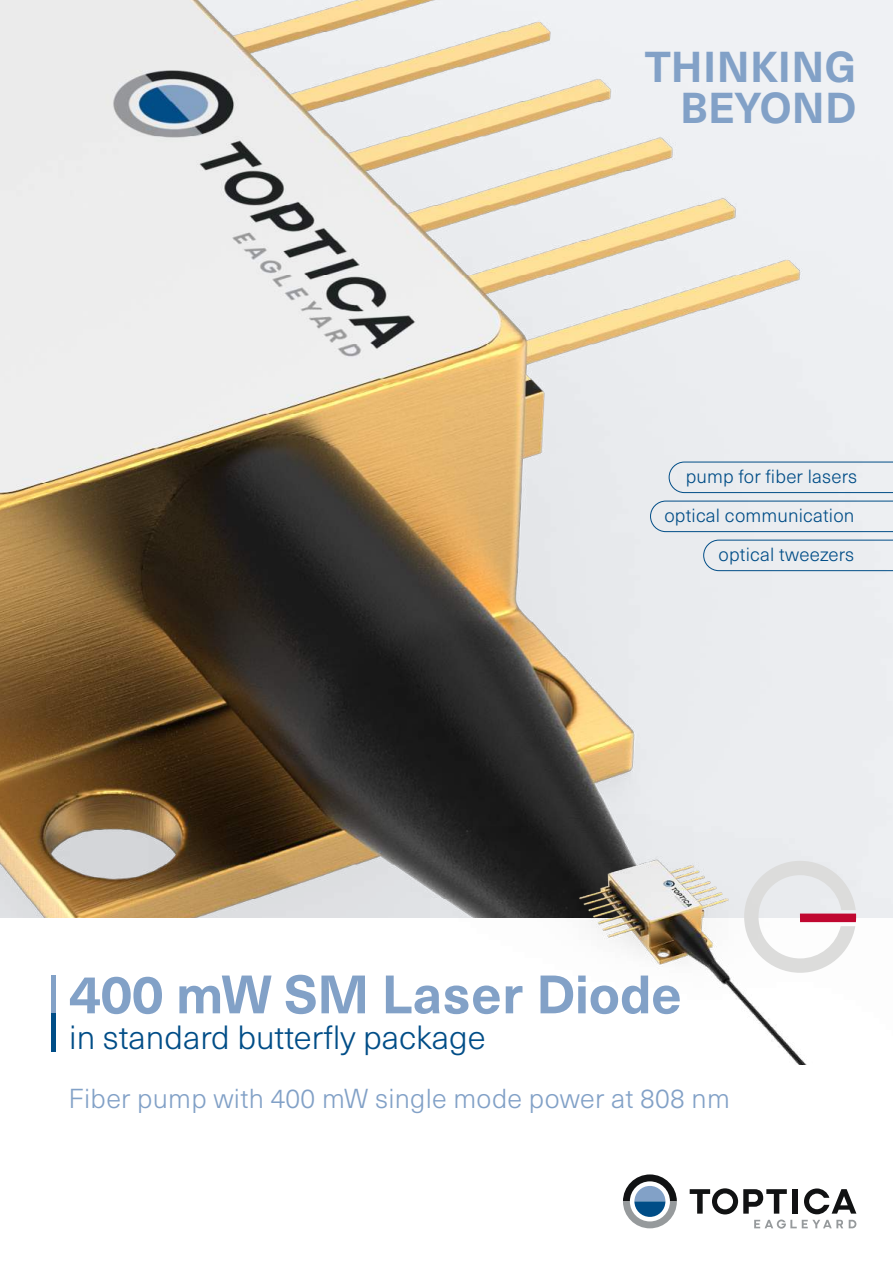
<style>
.page{position:relative;width:893px;height:1263px;background:#fff}
.page>*{position:absolute;margin:0;border:0;box-sizing:border-box;transform-origin:0 0}
.t1{font:700 53.1px "Neue Haas Unica Pro";letter-spacing:-.01em;color:#82a1c7}
.t2{font:700 42.45px/41.5px "Neue Haas Unica Pro";letter-spacing:.01em;color:#82a1c7;text-align:right}
.t3{font:300 33px "Neue Haas Unica Pro";color:#004d87}
.t4{font:300 27px "Neue Haas Unica Pro";letter-spacing:.01em;color:#82a1c7}
.t5{font:300 18.75px/39px "Neue Haas Unica Pro";letter-spacing:.01em;color:#004d87;text-align:right}
</style>
<div class="page">
<img style="left:0;top:0;width:893px;height:918px">
<svg style="left:623px;top:1174px;width:54px;height:54px"></svg>
<svg style="left:690px;top:1188px;width:166px;height:41px"></svg>
<svg style="left:669px;top:462px;width:224px;height:31px"></svg>
<svg style="left:650px;top:501px;width:243px;height:31px"></svg>
<svg style="left:703px;top:540px;width:190px;height:31px"></svg>
<img style="left:387px;top:774px;width:506px;height:290px">
<hr style="left:52px;top:975px;width:4px;height:38px;background:#82a1c7">
<hr style="left:52px;top:1013px;width:4px;height:39px;background:#004d87">
<h2 class="t2" style="left:645px;top:46px;width:213px">THINKING<br>BEYOND</h2>
<p class="t5" style="left:664px;top:457px;width:194px">pump for fiber lasers optical communication optical tweezers</p>
<h1 class="t1" style="left:69px;top:962px;width:614px">400 mW SM Laser Diode</h1>
<h3 class="t3" style="left:69px;top:1018px;width:418px">in standard butterfly package</h3>
<h3 class="t4" style="left:69px;top:1082px;width:663px">Fiber pump with 400 mW single mode power at 808 nm</h3>
</div>
